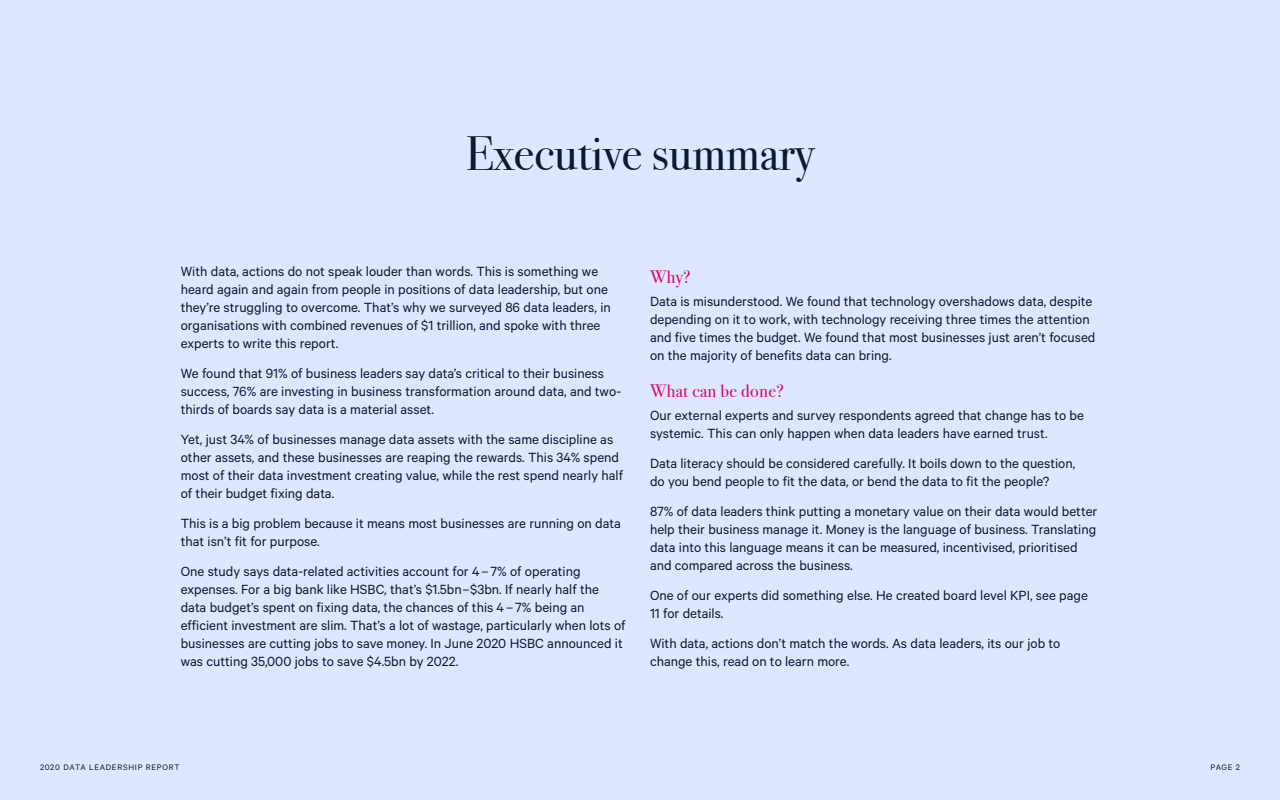
<style>
.page{position:relative;width:1280px;height:800px;background:#dde8fe}
.page>*{position:absolute;margin:0;border:0;box-sizing:border-box;transform-origin:0 0}
.t1{font:48px "Bodoni Svty Two ITCTT";color:#081a36}
.t2{font:18px "Bodoni Svty Two ITCTT";letter-spacing:.02em;color:#e0006d}
.t3{font:15px/18px "Calibre";color:#081a36}
.t4{font:9px "Calibre";letter-spacing:.08em;color:#081a36}
</style>
<div class="page">
<h1 class="t1" style="left:466px;top:114px;width:350px">Executive summary</h1>
<p class="t3" style="left:181px;top:262px;width:432px">With data, actions do not speak louder than words. This is something we heard again and again from people in positions of data leadership, but one they’re struggling to overcome. That’s why we surveyed 86 data leaders, in organisations with combined revenues of $1 trillion, and spoke with three experts to write this report.</p>
<p class="t3" style="left:181px;top:364px;width:442px">We found that 91% of business leaders say data’s critical to their business success, 76% are investing in business transformation around data, and two&shy;thirds of boards say data is a material asset.</p>
<p class="t3" style="left:181px;top:430px;width:444px">Yet, just 34% of businesses manage data assets with the same discipline as other assets, and these businesses are reaping the rewards. This 34% spend most of their data investment creating value, while the rest spend nearly half of their budget fixing data.</p>
<p class="t3" style="left:181px;top:514px;width:442px">This is a big problem because it means most businesses are running on data that isn’t fit for purpose.</p>
<p class="t3" style="left:181px;top:562px;width:446px">One study says data-related activities account for 4– 7% of operating expenses. For a big bank like HSBC, that’s $1.5bn–$3bn. If nearly half the data budget’s spent on fixing data, the chances of this 4– 7% being an efficient investment are slim. That’s a lot of wastage, particularly when lots of businesses are cutting jobs to save money. In June 2020 HSBC announced it was cutting 35,000 jobs to save $4.5bn by 2022.</p>
<p class="t2" style="left:650px;top:262px;width:42px">Why?</p>
<p class="t3" style="left:650px;top:292px;width:447px">Data is misunderstood. We found that technology overshadows data, despite depending on it to work, with technology receiving three times the attention and five times the budget. We found that most businesses just aren’t focused on the majority of benefits data can bring.</p>
<p class="t2" style="left:650px;top:376px;width:135px">What can be done?</p>
<p class="t3" style="left:650px;top:406px;width:436px">Our external experts and survey respondents agreed that change has to be systemic. This can only happen when data leaders have earned trust.</p>
<p class="t3" style="left:650px;top:454px;width:427px">Data literacy should be considered carefully. It boils down to the question, do you bend people to fit the data, or bend the data to fit the people?</p>
<p class="t3" style="left:650px;top:502px;width:449px">87% of data leaders think putting a monetary value on their data would better help their business manage it. Money is the language of business. Translating data into this language means it can be measured, incentivised, prioritised and compared across the business.</p>
<p class="t3" style="left:650px;top:586px;width:439px">One of our experts did something else. He created board level KPI, see page<br>11 for details.</p>
<p class="t3" style="left:650px;top:634px;width:412px">With data, actions don’t match the words. As data leaders, its our job to change this, read on to learn more.</p>
<p class="t4" style="left:40px;top:762px;width:141px">2020 DATA LEADERSHIP REPORT</p>
<p class="t4" style="left:1211px;top:762px;width:31px">PAGE 2</p>
</div>
